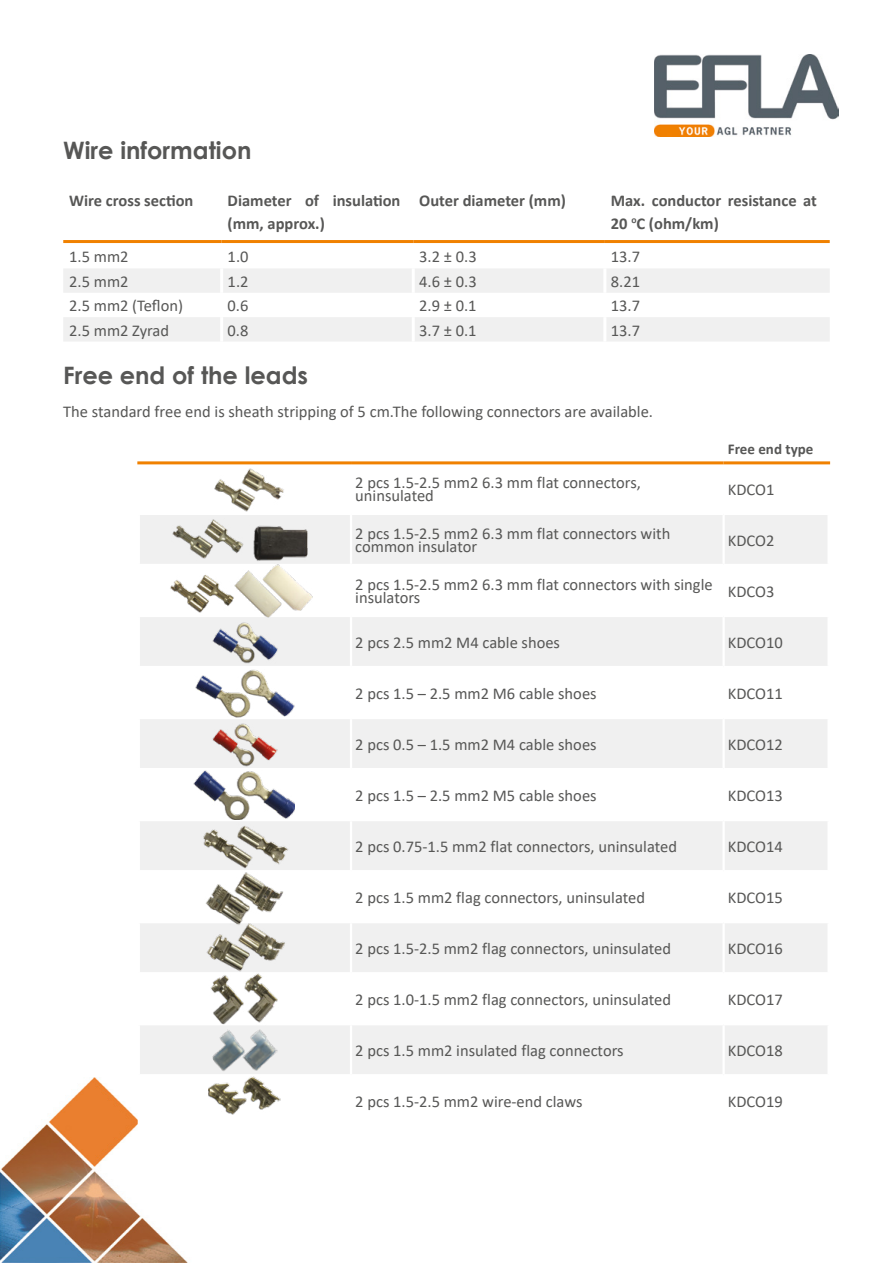
<style>
.page{position:relative;width:893px;height:1263px;background:#fff}
.page>*{position:absolute;margin:0;border:0;box-sizing:border-box;transform-origin:0 0}
.t1{font:700 24px "Century Gothic";color:#575756}
.t2{font:16.5px/12.9px "Calibri";color:#575756}
.t3{font:700 16.5px/22.5px "Calibri";color:#575756}
.t4{font:700 15px "Calibri";color:#575756}
</style>
<div class="page">
<img style="left:655px;top:54px;width:184px;height:82px">
<img style="left:0;top:1077px;width:188px;height:186px">
<svg style="left:63px;top:269px;width:767px;height:72px;fill:#f0f0f0"></svg>
<hr style="left:220px;top:268px;width:3px;height:25px;background:#fff">
<hr style="left:412px;top:268px;width:3px;height:25px;background:#fff">
<hr style="left:603px;top:268px;width:3px;height:25px;background:#fff">
<hr style="left:220px;top:293px;width:3px;height:24px;background:#fff">
<hr style="left:412px;top:293px;width:3px;height:24px;background:#fff">
<hr style="left:603px;top:293px;width:3px;height:24px;background:#fff">
<hr style="left:220px;top:317px;width:3px;height:25px;background:#fff">
<hr style="left:412px;top:317px;width:3px;height:25px;background:#fff">
<hr style="left:603px;top:317px;width:3px;height:25px;background:#fff">
<hr style="left:63px;top:240px;width:159px;height:3px;background:#f08100">
<hr style="left:222px;top:240px;width:191px;height:3px;background:#f08100">
<hr style="left:413px;top:240px;width:192px;height:3px;background:#f08100">
<hr style="left:605px;top:240px;width:225px;height:3px;background:#f08100">
<svg style="left:140px;top:464px;width:687px;height:661px"></svg>
<svg style="left:140px;top:515px;width:687px;height:559px;fill:#f0f0f0"></svg>
<hr style="left:350px;top:464px;width:2px;height:49px;background:#fff">
<hr style="left:722px;top:464px;width:3px;height:49px;background:#fff">
<hr style="left:350px;top:515px;width:2px;height:49px;background:#fff">
<hr style="left:722px;top:515px;width:3px;height:49px;background:#fff">
<hr style="left:350px;top:566px;width:2px;height:49px;background:#fff">
<hr style="left:722px;top:566px;width:3px;height:49px;background:#fff">
<hr style="left:350px;top:617px;width:2px;height:49px;background:#fff">
<hr style="left:722px;top:617px;width:3px;height:49px;background:#fff">
<hr style="left:350px;top:668px;width:2px;height:49px;background:#fff">
<hr style="left:722px;top:668px;width:3px;height:49px;background:#fff">
<hr style="left:350px;top:719px;width:2px;height:49px;background:#fff">
<hr style="left:722px;top:719px;width:3px;height:49px;background:#fff">
<hr style="left:350px;top:770px;width:2px;height:49px;background:#fff">
<hr style="left:722px;top:770px;width:3px;height:49px;background:#fff">
<hr style="left:350px;top:821px;width:2px;height:49px;background:#fff">
<hr style="left:722px;top:821px;width:3px;height:49px;background:#fff">
<hr style="left:350px;top:872px;width:2px;height:49px;background:#fff">
<hr style="left:722px;top:872px;width:3px;height:49px;background:#fff">
<hr style="left:350px;top:923px;width:2px;height:49px;background:#fff">
<hr style="left:722px;top:923px;width:3px;height:49px;background:#fff">
<hr style="left:350px;top:974px;width:2px;height:49px;background:#fff">
<hr style="left:722px;top:974px;width:3px;height:49px;background:#fff">
<hr style="left:350px;top:1025px;width:2px;height:49px;background:#fff">
<hr style="left:722px;top:1025px;width:3px;height:49px;background:#fff">
<hr style="left:138px;top:1076px;width:2px;height:49px;background:#fff">
<hr style="left:350px;top:1076px;width:2px;height:49px;background:#fff">
<hr style="left:722px;top:1076px;width:3px;height:49px;background:#fff">
<hr style="left:137px;top:461px;width:214px;height:3px;background:#f08100">
<hr style="left:138px;top:819px;width:213px;height:2px;background:#fff">
<hr style="left:138px;top:666px;width:213px;height:2px;background:#fff">
<hr style="left:351px;top:666px;width:373px;height:2px;background:#fff">
<hr style="left:724px;top:666px;width:106px;height:2px;background:#fff">
<hr style="left:138px;top:717px;width:213px;height:2px;background:#fff">
<hr style="left:351px;top:717px;width:373px;height:2px;background:#fff">
<hr style="left:724px;top:717px;width:106px;height:2px;background:#fff">
<hr style="left:138px;top:768px;width:213px;height:2px;background:#fff">
<hr style="left:351px;top:768px;width:373px;height:2px;background:#fff">
<hr style="left:724px;top:768px;width:106px;height:2px;background:#fff">
<hr style="left:138px;top:1023px;width:213px;height:2px;background:#fff">
<hr style="left:351px;top:1023px;width:373px;height:2px;background:#fff">
<hr style="left:724px;top:1023px;width:106px;height:2px;background:#fff">
<hr style="left:138px;top:1074px;width:213px;height:2px;background:#fff">
<hr style="left:351px;top:1074px;width:373px;height:2px;background:#fff">
<hr style="left:724px;top:1074px;width:106px;height:2px;background:#fff">
<hr style="left:138px;top:1125px;width:213px;height:2px;background:#fff">
<hr style="left:351px;top:461px;width:373px;height:3px;background:#f08100">
<hr style="left:724px;top:461px;width:106px;height:3px;background:#f08100">
<hr style="left:351px;top:819px;width:373px;height:2px;background:#fff">
<hr style="left:724px;top:819px;width:106px;height:2px;background:#fff">
<hr style="left:351px;top:513px;width:373px;height:2px;background:#fff">
<hr style="left:724px;top:513px;width:106px;height:2px;background:#fff">
<hr style="left:351px;top:564px;width:373px;height:2px;background:#fff">
<hr style="left:724px;top:564px;width:106px;height:2px;background:#fff">
<hr style="left:351px;top:870px;width:373px;height:2px;background:#fff">
<hr style="left:724px;top:870px;width:106px;height:2px;background:#fff">
<hr style="left:351px;top:921px;width:373px;height:2px;background:#fff">
<hr style="left:724px;top:921px;width:106px;height:2px;background:#fff">
<hr style="left:138px;top:513px;width:213px;height:2px;background:#fff">
<hr style="left:138px;top:564px;width:213px;height:2px;background:#fff">
<hr style="left:138px;top:615px;width:213px;height:2px;background:#fff">
<hr style="left:351px;top:615px;width:373px;height:2px;background:#fff">
<hr style="left:724px;top:615px;width:106px;height:2px;background:#fff">
<hr style="left:138px;top:870px;width:213px;height:2px;background:#fff">
<hr style="left:138px;top:921px;width:213px;height:2px;background:#fff">
<hr style="left:138px;top:972px;width:213px;height:2px;background:#fff">
<hr style="left:351px;top:972px;width:373px;height:2px;background:#fff">
<hr style="left:724px;top:972px;width:106px;height:2px;background:#fff">
<img style="left:213px;top:469px;width:71px;height:42px">
<img style="left:171px;top:519px;width:139px;height:42px">
<img style="left:169px;top:563px;width:146px;height:57px">
<img style="left:211px;top:621px;width:68px;height:42px">
<img style="left:195px;top:669px;width:100px;height:49px">
<img style="left:213px;top:723px;width:64px;height:43px">
<img style="left:192px;top:770px;width:102px;height:50px">
<img style="left:201px;top:823px;width:88px;height:47px">
<img style="left:204px;top:872px;width:82px;height:53px">
<img style="left:206px;top:923px;width:82px;height:49px">
<img style="left:208px;top:973px;width:73px;height:53px">
<img style="left:208px;top:1023px;width:72px;height:91px">
<h1 class="t1" style="left:63px;top:132px;width:190px">Wire information</h1>
<p class="t3" style="left:69px;top:189px;width:126px">Wire cross section</p>
<p class="t3" style="left:228px;top:189px;width:174px">Diameter of insulation (mm, approx.)</p>
<p class="t3" style="left:419px;top:189px;width:148px">Outer diameter (mm)</p>
<p class="t3" style="left:611px;top:189px;width:208px">Max. conductor resistance at<br>20 <sup>o</sup>C (ohm/km)</p>
<p class="t2" style="left:69px;top:250px;width:61px">1.5 mm2</p>
<p class="t2" style="left:228px;top:250px;width:22px">1.0</p>
<p class="t2" style="left:419px;top:250px;width:59px">3.2 ± 0.3</p>
<p class="t2" style="left:611px;top:250px;width:31px">13.7</p>
<p class="t2" style="left:69px;top:274px;width:61px">2.5 mm2</p>
<p class="t2" style="left:228px;top:274px;width:22px">1.2</p>
<p class="t2" style="left:419px;top:274px;width:59px">4.6 ± 0.3</p>
<p class="t2" style="left:611px;top:274px;width:31px">8.21</p>
<p class="t2" style="left:69px;top:299px;width:115px">2.5 mm2 (Teflon)</p>
<p class="t2" style="left:228px;top:299px;width:22px">0.6</p>
<p class="t2" style="left:419px;top:299px;width:59px">2.9 ± 0.1</p>
<p class="t2" style="left:611px;top:299px;width:31px">13.7</p>
<p class="t2" style="left:69px;top:323px;width:101px">2.5 mm2 Zyrad</p>
<p class="t2" style="left:228px;top:323px;width:22px">0.8</p>
<p class="t2" style="left:419px;top:323px;width:59px">3.7 ± 0.1</p>
<p class="t2" style="left:611px;top:323px;width:31px">13.7</p>
<h1 class="t1" style="left:63px;top:357px;width:246px">Free end of the leads</h1>
<p class="t2" style="left:63px;top:404px;width:591px">The standard free end is sheath stripping of 5 cm.The following connectors are available.</p>
<p class="t4" style="left:728px;top:439px;width:87px">Free end type</p>
<p class="t2" style="left:355px;top:476px;width:287px">2 pcs 1.5-2.5 mm2 6.3 mm flat connectors, uninsulated</p>
<p class="t2" style="left:728px;top:482px;width:48px">KDCO1</p>
<p class="t2" style="left:355px;top:527px;width:317px">2 pcs 1.5-2.5 mm2 6.3 mm flat connectors with common insulator</p>
<p class="t2" style="left:728px;top:533px;width:48px">KDCO2</p>
<p class="t2" style="left:355px;top:578px;width:359px">2 pcs 1.5-2.5 mm2 6.3 mm flat connectors with single insulators</p>
<p class="t2" style="left:728px;top:584px;width:48px">KDCO3</p>
<p class="t2" style="left:355px;top:635px;width:206px">2 pcs 2.5 mm2 M4 cable shoes</p>
<p class="t2" style="left:728px;top:635px;width:57px">KDCO10</p>
<p class="t2" style="left:355px;top:686px;width:243px">2 pcs 1.5 – 2.5 mm2 M6 cable shoes</p>
<p class="t2" style="left:728px;top:686px;width:57px">KDCO11</p>
<p class="t2" style="left:355px;top:737px;width:243px">2 pcs 0.5 – 1.5 mm2 M4 cable shoes</p>
<p class="t2" style="left:728px;top:737px;width:57px">KDCO12</p>
<p class="t2" style="left:355px;top:788px;width:243px">2 pcs 1.5 – 2.5 mm2 M5 cable shoes</p>
<p class="t2" style="left:728px;top:788px;width:57px">KDCO13</p>
<p class="t2" style="left:355px;top:839px;width:323px">2 pcs 0.75-1.5 mm2 flat connectors, uninsulated</p>
<p class="t2" style="left:728px;top:839px;width:57px">KDCO14</p>
<p class="t2" style="left:355px;top:890px;width:291px">2 pcs 1.5 mm2 flag connectors, uninsulated</p>
<p class="t2" style="left:728px;top:890px;width:57px">KDCO15</p>
<p class="t2" style="left:355px;top:941px;width:317px">2 pcs 1.5-2.5 mm2 flag connectors, uninsulated</p>
<p class="t2" style="left:728px;top:941px;width:57px">KDCO16</p>
<p class="t2" style="left:355px;top:992px;width:317px">2 pcs 1.0-1.5 mm2 flag connectors, uninsulated</p>
<p class="t2" style="left:728px;top:992px;width:57px">KDCO17</p>
<p class="t2" style="left:355px;top:1043px;width:270px">2 pcs 1.5 mm2 insulated flag connectors</p>
<p class="t2" style="left:728px;top:1043px;width:57px">KDCO18</p>
<p class="t2" style="left:355px;top:1094px;width:229px">2 pcs 1.5-2.5 mm2 wire-end claws</p>
<p class="t2" style="left:728px;top:1094px;width:57px">KDCO19</p>
</div>
